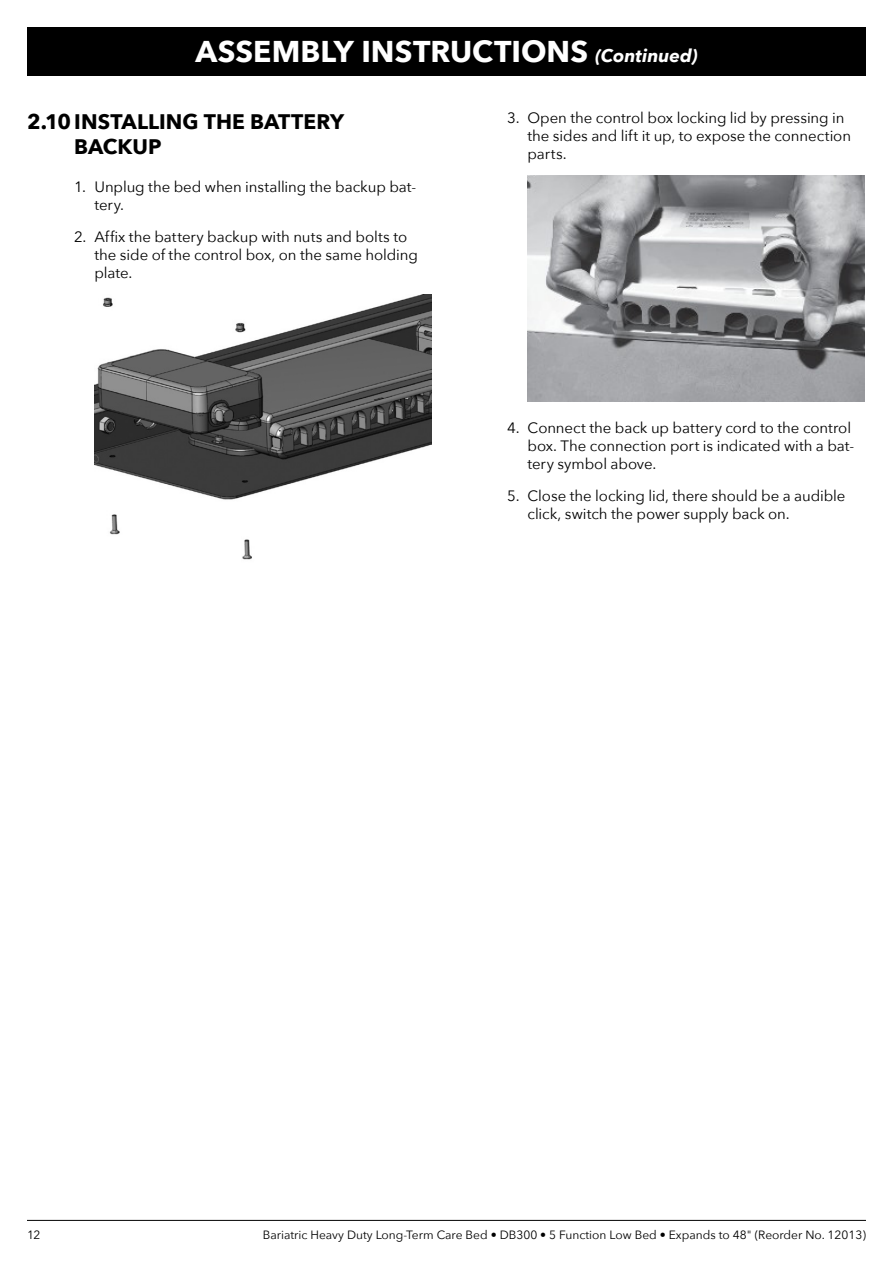
<style>
.page{position:relative;width:893px;height:1263px;background:#fff}
.page>*{position:absolute;margin:0;border:0;box-sizing:border-box;transform-origin:0 0}
.t1{font:700 30px "Avenir Next";color:#fff}
.t2{font:700 21px/25.2px "Avenir Next";letter-spacing:.005em;color:#000}
.t3{font:15px/18px "Avenir Next";letter-spacing:-.005em;color:#000}
.t4{font:12px "Avenir Next";color:#000}
.s1{font-style:italic;font-size:18px}
</style>
<div class="page">
<hr style="left:27px;top:1220px;width:839px;height:1px;background:#000">
<div style="left:27px;top:27px;width:839px;height:49px;background:#000"></div>
<img style="left:95px;top:294px;width:337px;height:266px">
<img style="left:527px;top:176px;width:338px;height:226px">
<h1 class="t1" style="left:195px;top:26px;width:504px">ASSEMBLY INSTRUCTIONS <span class="s1">(Continued)</span></h1>
<h2 class="t2" style="left:74px;top:109px;width:271px;text-indent:-47px">2.10INSTALLING THE BATTERY<br>BACKUP</h2>
<p class="t3" style="left:95px;top:178px;width:323px;text-indent:-20px">1. Unplug the bed when installing the backup bat&shy;tery.</p>
<p class="t3" style="left:95px;top:227px;width:325px;text-indent:-20px">2. Affix the battery backup with nuts and bolts to the side of the control box, on the same holding plate.</p>
<p class="t3" style="left:527px;top:108px;width:325px;text-indent:-20px">3. Open the control box locking lid by pressing in the sides and lift it up, to expose the connection parts.</p>
<p class="t3" style="left:527px;top:418px;width:328px;text-indent:-20px">4. Connect the back up battery cord to the control box. The connection port is indicated with a bat&shy;tery symbol above.</p>
<p class="t3" style="left:527px;top:486px;width:319px;text-indent:-20px">5. Close the locking lid, there should be a audible click, switch the power supply back on.</p>
<p class="t4" style="left:27px;top:1225px;width:15px">12</p>
<p class="t4" style="left:263px;top:1225px;width:605px">Bariatric Heavy Duty Long-Term Care Bed • DB300 • 5 Function Low Bed • Expands to 48" (Reorder No. 12013)</p>
</div>
